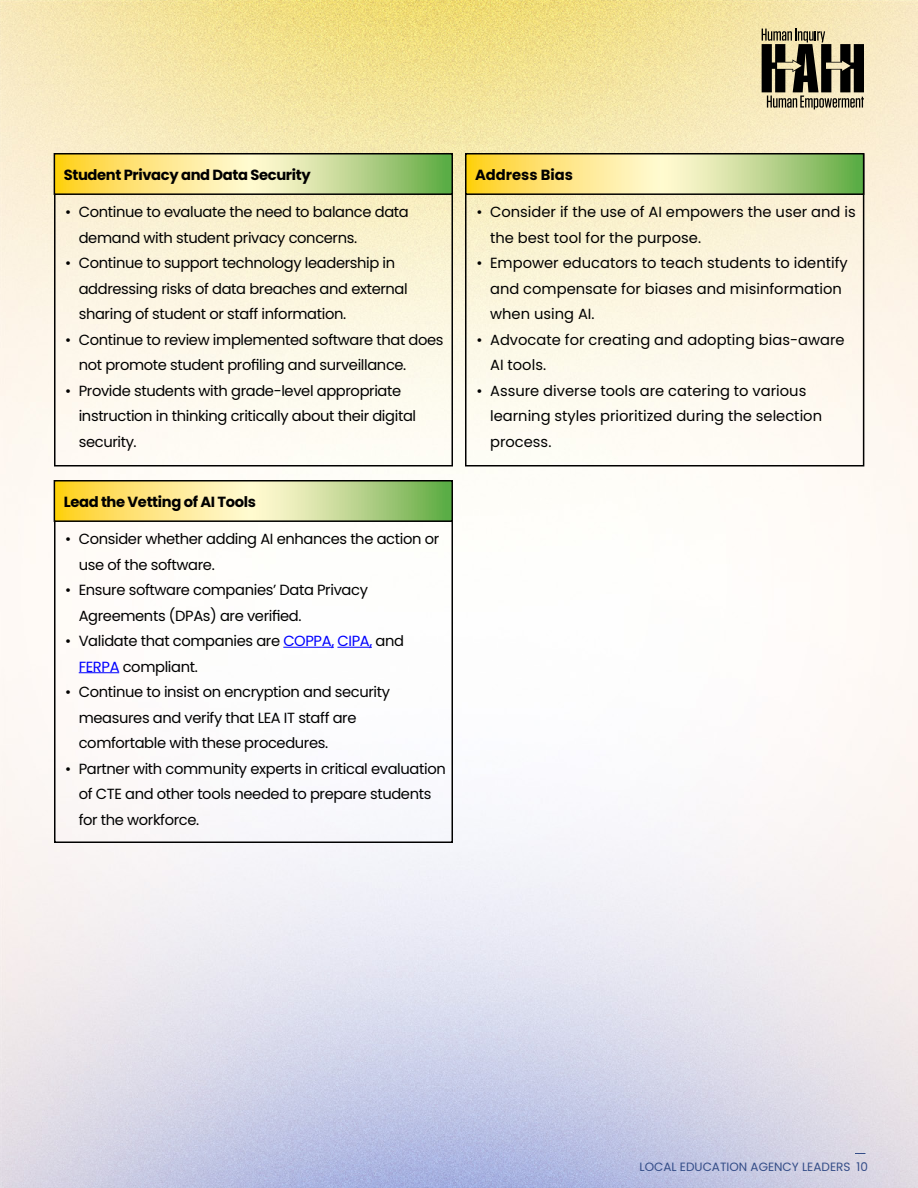
<style>
.page{position:relative;width:918px;height:1188px;background:#fff}
.page>*{position:absolute;margin:0;border:0;box-sizing:border-box;transform-origin:0 0}
.t1{font:14.7px/25.5px "Poppins";letter-spacing:-.025em;color:#000}
.t2{font:14.7px/25.5px "Poppins";color:#000}
.t3{font:700 14.7px "Poppins";letter-spacing:-.025em;color:#000}
.t4{font:700 14.7px "Poppins";color:#000}
.t5{font:12px "Poppins";color:#344d88}
.s1{color:#00f}
</style>
<div class="page">
<img style="left:0;top:0;width:918px;height:1188px">
<svg style="left:762px;top:28px;width:102px;height:81px;background:#7f7861"></svg>
<div style="left:54px;top:153px;width:399px;height:313px;border:2px solid #000"></div>
<svg style="left:57px;top:156px;width:393px;height:36px;background:#dcdd87"></svg>
<div style="left:54px;top:153px;width:399px;height:42px;border:2px solid #000"></div>
<div style="left:54px;top:480px;width:399px;height:363px;border:2px solid #000"></div>
<svg style="left:57px;top:483px;width:393px;height:36px;background:#dcdd87"></svg>
<div style="left:54px;top:480px;width:399px;height:42px;border:2px solid #000"></div>
<hr style="left:283px;top:647px;width:51px;height:1px;background:#00f">
<hr style="left:337px;top:647px;width:35px;height:1px;background:#00f">
<hr style="left:79px;top:672px;width:40px;height:1px;background:#00f">
<div style="left:465px;top:153px;width:399px;height:313px;border:2px solid #000"></div>
<svg style="left:468px;top:156px;width:393px;height:36px;background:#dcdd87"></svg>
<div style="left:465px;top:153px;width:399px;height:42px;border:2px solid #000"></div>
<p class="t3" style="left:64px;top:166px;width:248px">Student Privacy and Data Security</p>
<p class="t1" style="left:79px;top:199px;width:332px;text-indent:-14px">• Continue to evaluate the need to balance data demand with student privacy concerns.</p>
<p class="t1" style="left:79px;top:250px;width:331px;text-indent:-14px">• Continue to support technology leadership in addressing risks of data breaches and external sharing of student or staff information.</p>
<p class="t1" style="left:79px;top:327px;width:366px;text-indent:-14px">• Continue to review implemented software that does not promote student profiling and surveillance.</p>
<p class="t1" style="left:79px;top:378px;width:339px;text-indent:-14px">• Provide students with grade-level appropriate instruction in thinking critically about their digital security.</p>
<p class="t3" style="left:64px;top:493px;width:194px">Lead the Vetting of AI Tools</p>
<p class="t1" style="left:79px;top:526px;width:362px;text-indent:-14px">• Consider whether adding AI enhances the action or use of the software.</p>
<p class="t1" style="left:79px;top:577px;width:291px;text-indent:-14px">• Ensure software companies’ Data Privacy<br>Agreements (DPAs) are verified.</p>
<p class="t1" style="left:79px;top:628px;width:327px;text-indent:-14px">• Validate that companies are <span class="s1">COPPA, CIPA,</span> and<br><span class="s1">FERPA</span> compliant.</p>
<p class="t1" style="left:79px;top:679px;width:313px;text-indent:-14px">• Continue to insist on encryption and security measures and verify that LEA IT staff are comfortable with these procedures.</p>
<p class="t1" style="left:79px;top:756px;width:369px;text-indent:-14px">• Partner with community experts in critical evaluation of CTE and other tools needed to prepare students for the workforce.</p>
<p class="t4" style="left:475px;top:166px;width:99px">Address Bias</p>
<p class="t2" style="left:490px;top:199px;width:367px;text-indent:-14px">• Consider if the use of AI empowers the user and is the best tool for the purpose.</p>
<p class="t2" style="left:490px;top:250px;width:359px;text-indent:-14px">• Empower educators to teach students to identify and compensate for biases and misinformation when using AI.</p>
<p class="t2" style="left:490px;top:327px;width:356px;text-indent:-14px">• Advocate for creating and adopting bias-aware<br>AI tools.</p>
<p class="t2" style="left:490px;top:378px;width:333px;text-indent:-14px">• Assure diverse tools are catering to various learning styles prioritized during the selection process.</p>
<p class="t5" style="left:640px;top:1159px;width:212px">LOCAL EDUCATION AGENCY LEADERS</p>
<p class="t5" style="left:856px;top:1159px;width:13px">10</p>
</div>
